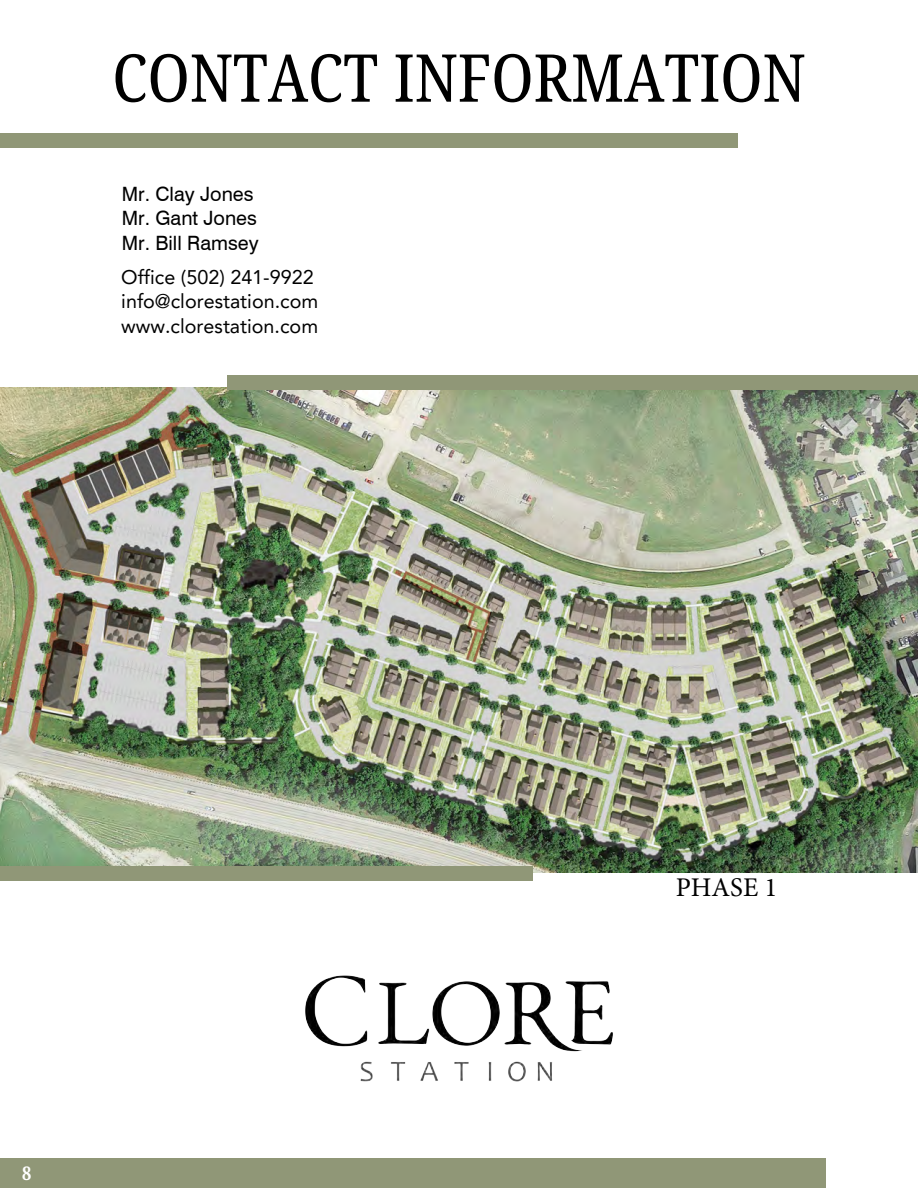
<style>
.page{position:relative;width:918px;height:1188px;background:#fff}
.page>*{position:absolute;margin:0;border:0;box-sizing:border-box;transform-origin:0 0}
.t1{font:66px "Noto Serif Ethiopic Condensed";color:#000}
.t2{font:27px "Minion Pro";color:#000}
.t3{font:19.8px/24.8px "Avenir LT Pro";color:#000}
.t4{font:19.8px/24.8px "Swiss 721 BT";color:#000}
.t5{font:700 18.75px "Noto Serif Ethiopic Condensed";color:#fff}
</style>
<div class="page">
<div style="left:0;top:133px;width:738px;height:15px;background:#909777"></div>
<img style="left:0;top:387px;width:918px;height:485px">
<div style="left:0;top:1158px;width:826px;height:30px;background:#909777"></div>
<img style="left:305px;top:975px;width:308px;height:107px">
<div style="left:227px;top:375px;width:691px;height:14px;background:#909777"></div>
<div style="left:0;top:866px;width:533px;height:15px;background:#909777"></div>
<p class="t1" style="left:112px;top:31px;width:695px">CONTACT INFORMATION</p>
<p class="t4" style="left:122px;top:181px;width:139px">Mr. Clay Jones<br>Mr. Gant Jones<br>Mr. Bill Ramsey</p>
<p class="t3" style="left:121px;top:266px;width:199px">Office (502) 241-9922 info@clorestation.com www.clorestation.com</p>
<p class="t5" style="left:22px;top:1160px;width:11px">8</p>
<h2 class="t2" style="left:676px;top:869px;width:103px">PHASE 1</h2>
</div>
